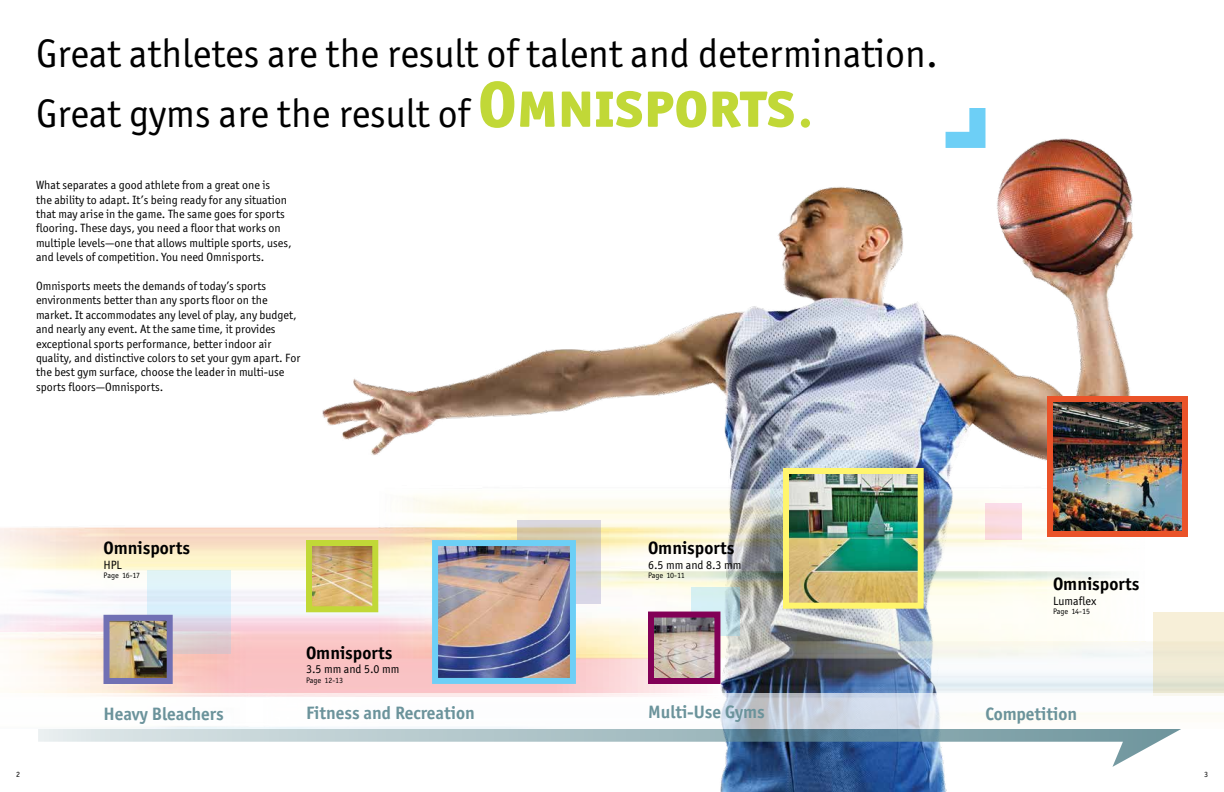
<style>
.page{position:relative;width:1224px;height:792px;background:#fff}
.page>*{position:absolute;margin:0;border:0;box-sizing:border-box;transform-origin:0 0}
.t1{font:40px/60px "Officina San ITC";color:#000}
.t2{font:700 18px "Officina San ITC";color:#6b939b}
.t3{font:700 18px "Officina San ITC";color:#000}
.t4{font:12px/14.4px "Officina San ITC";color:#000}
.t5{font:8px "Officina San ITC";letter-spacing:-.005em;color:#000}
.s1{font-family:"Officina San ITC Extra Bold SC";font-size:65px;color:#c1d837}
.s2{font-size:65px;color:#c1d837}
</style>
<div class="page">
<img style="left:322px;top:108px;width:812px;height:684px">
<img style="left:0;top:458px;width:1154px;height:235px">
<svg style="left:148px;top:570px;width:83px;height:84px;background:#dce3ec"></svg>
<div style="left:1154px;top:612px;width:70px;height:83px;background:linear-gradient(to bottom,#fbf1d9,#e4e4d0)"></div>
<svg style="left:517px;top:521px;width:83px;height:83px;background:#d7d0c7"></svg>
<svg style="left:91px;top:693px;width:1133px;height:36px"></svg>
<svg style="left:691px;top:588px;width:49px;height:48px;background:#c4dde3"></svg>
<div style="left:986px;top:503px;width:36px;height:37px;background:linear-gradient(to right,#fadadc,#fadce3)"></div>
<svg style="left:770px;top:450px;width:122px;height:122px;background:#a6b5c2"></svg>
<svg style="left:946px;top:108px;width:39px;height:40px"></svg>
<img style="left:111px;top:622px;width:55px;height:55px">
<div style="left:104px;top:615px;width:69px;height:69px;border:6px solid #7170b4"></div>
<img style="left:790px;top:475px;width:127px;height:127px">
<div style="left:783px;top:468px;width:141px;height:141px;border:6px solid #fff56d"></div>
<svg style="left:38px;top:729px;width:1143px;height:38px"></svg>
<img style="left:439px;top:547px;width:130px;height:130px">
<div style="left:432px;top:540px;width:144px;height:144px;border:6px solid #6dcff6"></div>
<img style="left:313px;top:547px;width:58px;height:58px">
<div style="left:306px;top:540px;width:72px;height:72px;border:6px solid #c1d837"></div>
<img style="left:655px;top:619px;width:58px;height:58px">
<div style="left:648px;top:612px;width:72px;height:72px;border:6px solid #820056"></div>
<img style="left:1054px;top:403px;width:127px;height:127px">
<div style="left:1047px;top:396px;width:141px;height:141px;border:6px solid #ea5329"></div>
<h1 class="t1" style="left:36px;top:23px;width:903px">Great athletes are the result of talent and determination.<br>Great gyms are the result of <span class="s1">Omnisports</span><span class="s2">.</span></h1>
<p class="t4" style="left:36px;top:178px;width:257px">What separates a good athlete from a great one is<br>the ability to adapt. It’s being ready for any situation that may arise in the game. The same goes for sports flooring. These days, you need a floor that works on multiple levels—one that allows multiple sports, uses, and levels of competition. You need Omnisports.</p>
<p class="t4" style="left:36px;top:279px;width:266px">Omnisports meets the demands of today’s sports environments better than any sports floor on the market. It accommodates any level of play, any budget, and nearly any event. At the same time, it provides exceptional sports performance, better indoor air quality, and distinctive colors to set your gym apart. For the best gym surface, choose the leader in multi-use sports floors—Omnisports.</p>
<h2 class="t3" style="left:104px;top:537px;width:88px">Omnisports</h2>
<p class="t4" style="left:104px;top:557px;width:20px">HPL</p>
<p class="t5" style="left:104px;top:571px;width:38px">Page 16-17</p>
<h2 class="t3" style="left:306px;top:641px;width:88px">Omnisports</h2>
<p class="t4" style="left:306px;top:662px;width:95px">3.5 mm and 5.0 mm</p>
<p class="t5" style="left:306px;top:675px;width:39px">Page 12-13</p>
<h2 class="t3" style="left:648px;top:537px;width:88px">Omnisports</h2>
<p class="t4" style="left:648px;top:557px;width:95px">6.5 mm and 8.3 mm</p>
<p class="t5" style="left:648px;top:571px;width:38px">Page 10-11</p>
<h2 class="t3" style="left:1053px;top:573px;width:88px">Omnisports</h2>
<p class="t4" style="left:1053px;top:593px;width:45px">Lumaflex</p>
<p class="t5" style="left:1053px;top:607px;width:38px">Page 14-15</p>
<h2 class="t2" style="left:104px;top:702px;width:122px">Heavy Bleachers</h2>
<h2 class="t2" style="left:306px;top:702px;width:170px">Fitness and Recreation</h2>
<h2 class="t2" style="left:648px;top:700px;width:118px">Multi-Use Gyms</h2>
<h2 class="t2" style="left:986px;top:702px;width:93px">Competition</h2>
<p class="t5" style="left:16px;top:770px;width:5px">2</p>
<p class="t5" style="left:1204px;top:770px;width:5px">3</p>
</div>
